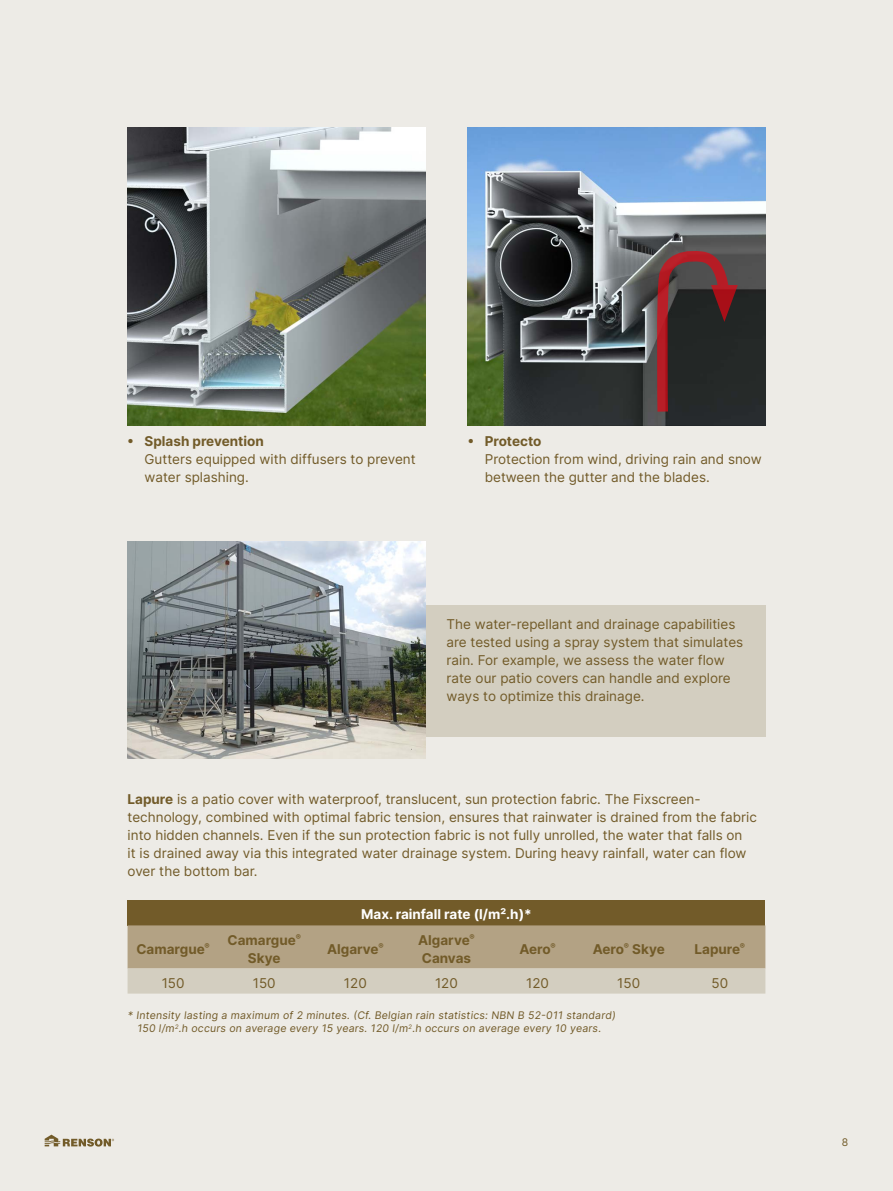
<style>
.page{position:relative;width:893px;height:1191px;background:#edebe6}
.page>*{position:absolute;margin:0;border:0;box-sizing:border-box;transform-origin:0 0}
.t1{font:13.5px/18px "Inter";color:#725b29}
.t2{font:700 13.5px/18px "Inter";color:#725b29;text-align:center}
.t3{font:700 13.5px "Inter";color:#fff}
.t4{font:10.5px/13.5px "Inter";color:#725b29;text-align:center}
.s1{font-weight:700}
</style>
<div class="page">
<svg style="left:45px;top:1134px;width:69px;height:12px"></svg>
<div style="left:366px;top:605px;width:399px;height:132px;background:#d3cec0"></div>
<img style="left:128px;top:541px;width:297px;height:217px">
<img style="left:468px;top:128px;width:297px;height:297px">
<img style="left:128px;top:128px;width:297px;height:297px">
<svg style="left:655px;top:250px;width:83px;height:163px;background:#492c2d"></svg>
<div style="left:128px;top:900px;width:637px;height:25px;background:#725b29"></div>
<svg style="left:128px;top:925px;width:637px;height:68px;background:#beb199"></svg>
<p class="t2" style="left:128px;top:432px;width:138px">• Splash prevention</p>
<p class="t1" style="left:145px;top:450px;width:273px">Gutters equipped with diffusers to prevent water splashing.</p>
<p class="t2" style="left:468px;top:432px;width:75px">• Protecto</p>
<p class="t1" style="left:485px;top:450px;width:278px">Protection from wind, driving rain and snow between the gutter and the blades.</p>
<p class="t1" style="left:446px;top:614px;width:298px">The water-repellant and drainage capabilities are tested using a spray system that simulates rain. For example, we assess the water flow rate our patio covers can handle and explore ways to optimize this drainage.</p>
<p class="t1" style="left:128px;top:790px;width:631px"><span class="s1">Lapure</span> is a patio cover with waterproof, translucent, sun protection fabric. The Fixscreen&shy;technology, combined with optimal fabric tension, ensures that rainwater is drained from the fabric into hidden channels. Even if the sun protection fabric is not fully unrolled, the water that falls on<br>it is drained away via this integrated water drainage system. During heavy rainfall, water can flow over the bottom bar.</p>
<p class="t3" style="left:361px;top:904px;width:172px">Max. rainfall rate (l/m².h)*</p>
<p class="t2" style="left:136px;top:939px;width:75px">Camargue<sup>®</sup></p>
<p class="t2" style="left:228px;top:930px;width:75px">Camargue<sup>®<br></sup>Skye</p>
<p class="t2" style="left:327px;top:939px;width:58px">Algarve<sup>®</sup></p>
<p class="t2" style="left:418px;top:930px;width:58px;text-align:left">Algarve<sup>®<br></sup>Canvas</p>
<p class="t2" style="left:519px;top:939px;width:38px">Aero<sup>®</sup></p>
<p class="t2" style="left:593px;top:939px;width:74px">Aero<sup>®</sup> Skye</p>
<p class="t2" style="left:694px;top:939px;width:52px">Lapure<sup>®</sup></p>
<p class="t1" style="left:162px;top:973px;width:24px">150</p>
<p class="t1" style="left:253px;top:973px;width:24px">150</p>
<p class="t1" style="left:344px;top:973px;width:24px">120</p>
<p class="t1" style="left:435px;top:973px;width:24px">120</p>
<p class="t1" style="left:526px;top:973px;width:24px">120</p>
<p class="t1" style="left:617px;top:973px;width:24px">150</p>
<p class="t1" style="left:711px;top:973px;width:18px">50</p>
<p class="t4" style="left:128px;top:1008px;width:491px">* Intensity lasting a maximum of 2 minutes. (Cf. Belgian rain statistics: NBN B 52-011 standard)<br>150 l/m<sup>2</sup>.h occurs on average every 15 years. 120 l/m<sup>2</sup>.h occurs on average every 10 years.</p>
<p class="t4" style="left:842px;top:1135px;width:8px">8</p>
</div>
